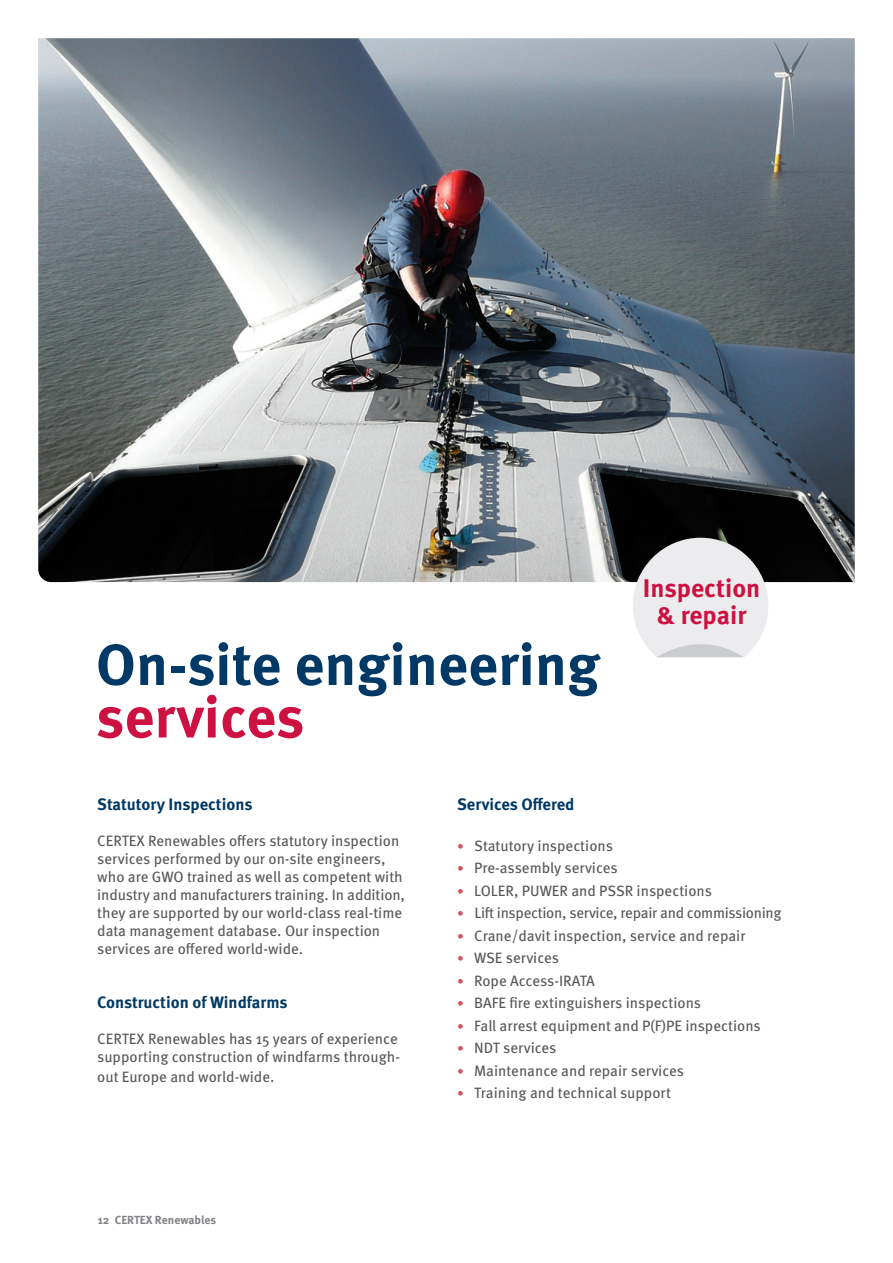
<style>
.page{position:relative;width:893px;height:1263px;background:#fff}
.page>*{position:absolute;margin:0;border:0;box-sizing:border-box;transform-origin:0 0}
.t1{font:700 58.2px/52.5px "Meta Pro";color:#003965}
.t2{font:700 25.5px "Meta Pro";color:#cd1141}
.t3{font:700 16.5px "Meta Pro";color:#003965}
.t4{font:15px/18px "Meta Pro";color:#57585a}
.t5{font:15px "Meta Pro";letter-spacing:-.02em;color:#57585a}
.t6{font:700 11.7px "Meta Pro";color:#808285}
.s1{color:#cd1141}
.s2{font-size:13.2px;color:#d7515a}
</style>
<div class="page">
<img style="left:38px;top:38px;width:817px;height:544px">
<svg style="left:633px;top:538px;width:135px;height:119px;background:#d0d0d2"></svg>
<p class="t1" style="left:96px;top:635px;width:505px">On-site engineering <span class="s1">services</span></p>
<p class="t2" style="left:643px;top:568px;width:119px">Inspection</p>
<p class="t2" style="left:657px;top:595px;width:91px">&amp; repair</p>
<p class="t3" style="left:97px;top:791px;width:157px">Statutory Inspections</p>
<p class="t4" style="left:97px;top:831px;width:304px">CERTEX Renewables offers statutory inspection</p>
<p class="t4" style="left:97px;top:849px;width:309px">services performed by our on-site engineers, who are GWO trained as well as competent with industry and manufacturers training. In addition, they are supported by our world-class real-time data management database. Our inspection services are offered world-wide.</p>
<p class="t3" style="left:97px;top:989px;width:192px">Construction of Windfarms</p>
<p class="t4" style="left:97px;top:1029px;width:302px">CERTEX Renewables has 15 years of experience</p>
<p class="t4" style="left:97px;top:1046px;width:304px;line-height:19.8px">supporting construction of windfarms through&shy;out Europe and world-wide.</p>
<p class="t6" style="left:98px;top:1211px;width:120px">12 CERTEX Renewables</p>
<p class="t3" style="left:457px;top:791px;width:119px">Services Offered</p>
<p class="t4" style="left:457px;top:835px;width:157px"><span class="s2">•</span> Statutory inspections</p>
<p class="t4" style="left:457px;top:858px;width:162px"><span class="s2">•</span> Pre-assembly services</p>
<p class="t4" style="left:457px;top:880px;width:256px"><span class="s2">•</span> LOLER, PUWER and PSSR inspections</p>
<p class="t5" style="left:457px;top:901px;width:326px"><span class="s2">•</span> Lift inspection, service, repair and commissioning</p>
<p class="t4" style="left:457px;top:925px;width:290px"><span class="s2">•</span> Crane/davit inspection, service and repair</p>
<p class="t4" style="left:457px;top:948px;width:103px"><span class="s2">•</span> WSE services</p>
<p class="t4" style="left:457px;top:970px;width:139px"><span class="s2">•</span> Rope Access-IRATA</p>
<p class="t4" style="left:457px;top:993px;width:246px"><span class="s2">•</span> BAFE fire extinguishers inspections</p>
<p class="t4" style="left:457px;top:1015px;width:305px"><span class="s2">•</span> Fall arrest equipment and P(F)PE inspections</p>
<p class="t4" style="left:457px;top:1038px;width:101px"><span class="s2">•</span> NDT services</p>
<p class="t4" style="left:457px;top:1060px;width:228px"><span class="s2">•</span> Maintenance and repair services</p>
<p class="t4" style="left:457px;top:1083px;width:215px"><span class="s2">•</span> Training and technical support</p>
</div>
